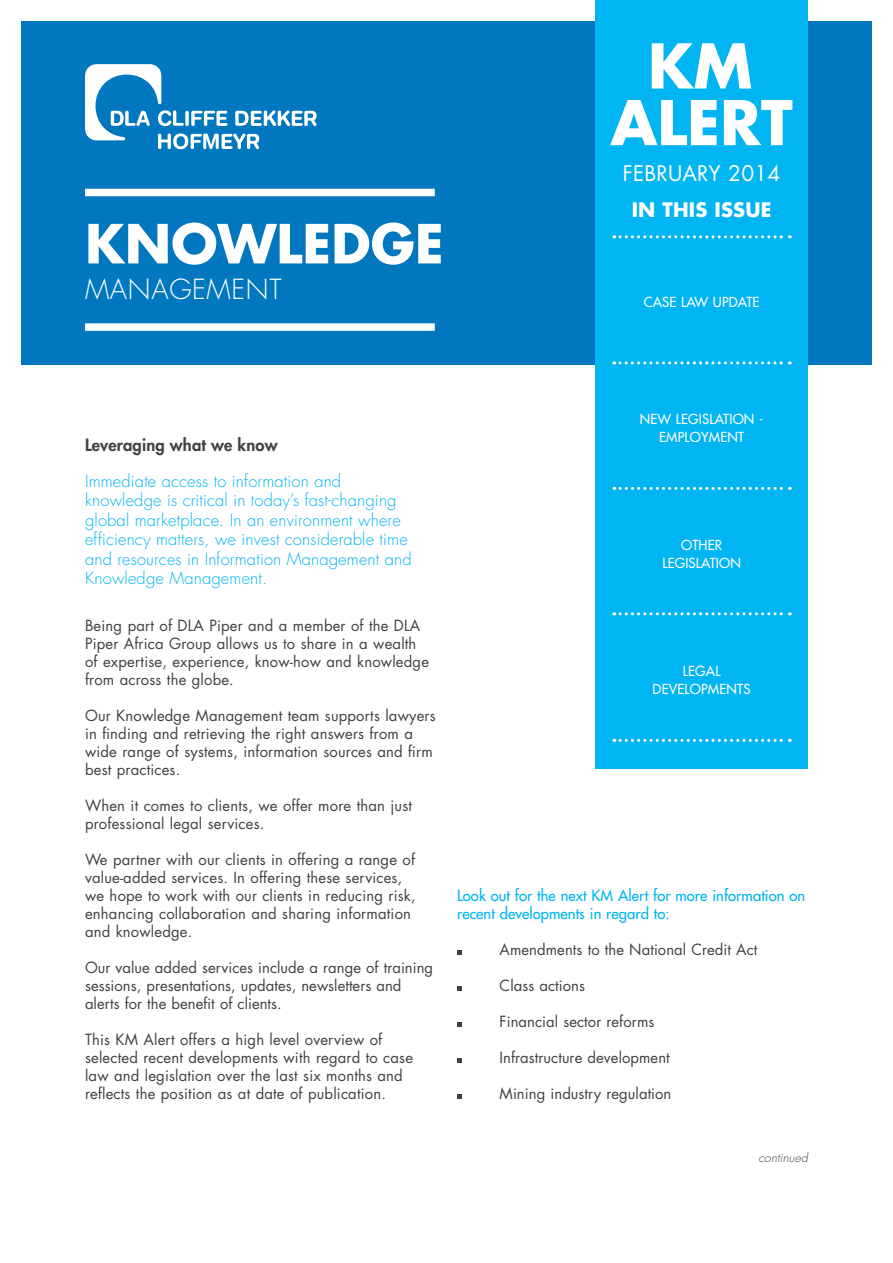
<style>
.page{position:relative;width:893px;height:1263px;background:#fff}
.page>*{position:absolute;margin:0;border:0;box-sizing:border-box;transform-origin:0 0}
.t1{font:700 60px "Futura Std";color:#fff}
.t2{font:700 52.5px "Futura Std";color:#fff}
.t3{font:300 27px "Futura Std";letter-spacing:.025em;color:#fff}
.t4{font:21px "Futura Std";letter-spacing:.01em;color:#fff}
.t5{font:700 19.5px "Futura Std";letter-spacing:.01em;color:#fff}
.t6{font:300 16.5px/19.5px "Futura Std";letter-spacing:.01em;color:#00b5f1}
.t7{font:800 16.5px "Futura Std";letter-spacing:.01em;color:#414042}
.t8{font:15px/18px "Futura Std";letter-spacing:.01em;color:#414042}
.t9{font:500 15px/18px "Futura Std";letter-spacing:.005em;color:#00b5f1}
.t10{font:500 13.5px/18px "Futura Std";letter-spacing:.01em;color:#fff;text-align:center}
.t11{font:italic 300 12px "Futura Std";letter-spacing:.01em;color:#414042}
</style>
<div class="page">
<div style="left:21px;top:21px;width:851px;height:343px;background:#0077be"></div>
<div style="left:595px;top:0;width:213px;height:768px;background:#00b5f1"></div>
<svg style="left:457px;top:951px;width:4px;height:4px"></svg>
<svg style="left:457px;top:987px;width:4px;height:4px"></svg>
<svg style="left:457px;top:1023px;width:4px;height:4px"></svg>
<svg style="left:457px;top:1059px;width:4px;height:4px"></svg>
<svg style="left:457px;top:1095px;width:4px;height:4px"></svg>
<svg style="left:85px;top:64px;width:232px;height:85px"></svg>
<div style="left:85px;top:323px;width:350px;height:8px;background:#fff"></div>
<div style="left:85px;top:189px;width:350px;height:7px;background:#fff"></div>
<svg style="left:614px;top:235px;width:176px;height:3px"></svg>
<svg style="left:614px;top:361px;width:176px;height:3px"></svg>
<svg style="left:614px;top:487px;width:176px;height:3px"></svg>
<svg style="left:614px;top:612px;width:176px;height:3px"></svg>
<svg style="left:614px;top:739px;width:176px;height:3px"></svg>
<h2 class="t2" style="left:85px;top:209px;width:360px">KNOWLEDGE</h2>
<h3 class="t3" style="left:85px;top:273px;width:198px">MANAGEMENT</h3>
<h1 class="t1" style="left:648px;top:26px;width:106px">KM</h1>
<h1 class="t1" style="left:610px;top:83px;width:184px">ALERT</h1>
<h3 class="t4" style="left:623px;top:160px;width:159px">FEBRUARY 2014</h3>
<h3 class="t5" style="left:632px;top:196px;width:141px">IN THIS ISSUE</h3>
<p class="t10" style="left:644px;top:293px;width:117px">CASE LAW UPDATE</p>
<p class="t7" style="left:85px;top:434px;width:194px">Leveraging what we know</p>
<p class="t6" style="left:85px;top:472px;width:328px">Immediate access to information and knowledge is critical in today’s fast-changing global marketplace. In an environment where efficiency matters, we invest considerable time and resources in Information Management and Knowledge Management.</p>
<p class="t8" style="left:85px;top:616px;width:345px">Being part of DLA Piper and a member of the DLA Piper Africa Group allows us to share in a wealth of expertise, experience, know-how and knowledge from across the globe.</p>
<p class="t8" style="left:85px;top:706px;width:352px">Our Knowledge Management team supports lawyers in finding and retrieving the right answers from a wide range of systems, information sources and firm best practices.</p>
<p class="t8" style="left:85px;top:796px;width:328px">When it comes to clients, we offer more than just professional legal services.</p>
<p class="t8" style="left:85px;top:850px;width:332px">We partner with our clients in offering a range of value-added services. In offering these services, we hope to work with our clients in reducing risk, enhancing collaboration and sharing information and knowledge.</p>
<p class="t8" style="left:85px;top:958px;width:350px">Our value added services include a range of training sessions, presentations, updates, newsletters and alerts for the benefit of clients.</p>
<p class="t8" style="left:85px;top:1030px;width:330px">This KM Alert offers a high level overview of selected recent developments with regard to case law and legislation over the last six months and reflects the position as at date of publication.</p>
<p class="t10" style="left:640px;top:410px;width:125px">NEW LEGISLATION -<br>EMPLOYMENT</p>
<p class="t10" style="left:662px;top:536px;width:80px">OTHER<br>LEGISLATION</p>
<p class="t10" style="left:653px;top:662px;width:99px">LEGAL<br>DEVELOPMENTS</p>
<p class="t9" style="left:457px;top:886px;width:350px">Look out for the next KM Alert for more information on recent developments in regard to:</p>
<p class="t8" style="left:500px;top:940px;width:259px">Amendments to the National Credit Act</p>
<p class="t8" style="left:500px;top:976px;width:87px">Class actions</p>
<p class="t8" style="left:500px;top:1012px;width:156px">Financial sector reforms</p>
<p class="t8" style="left:500px;top:1048px;width:172px">Infrastructure development</p>
<p class="t8" style="left:500px;top:1084px;width:173px">Mining industry regulation</p>
<p class="t11" style="left:758px;top:1150px;width:51px">continued</p>
</div>
